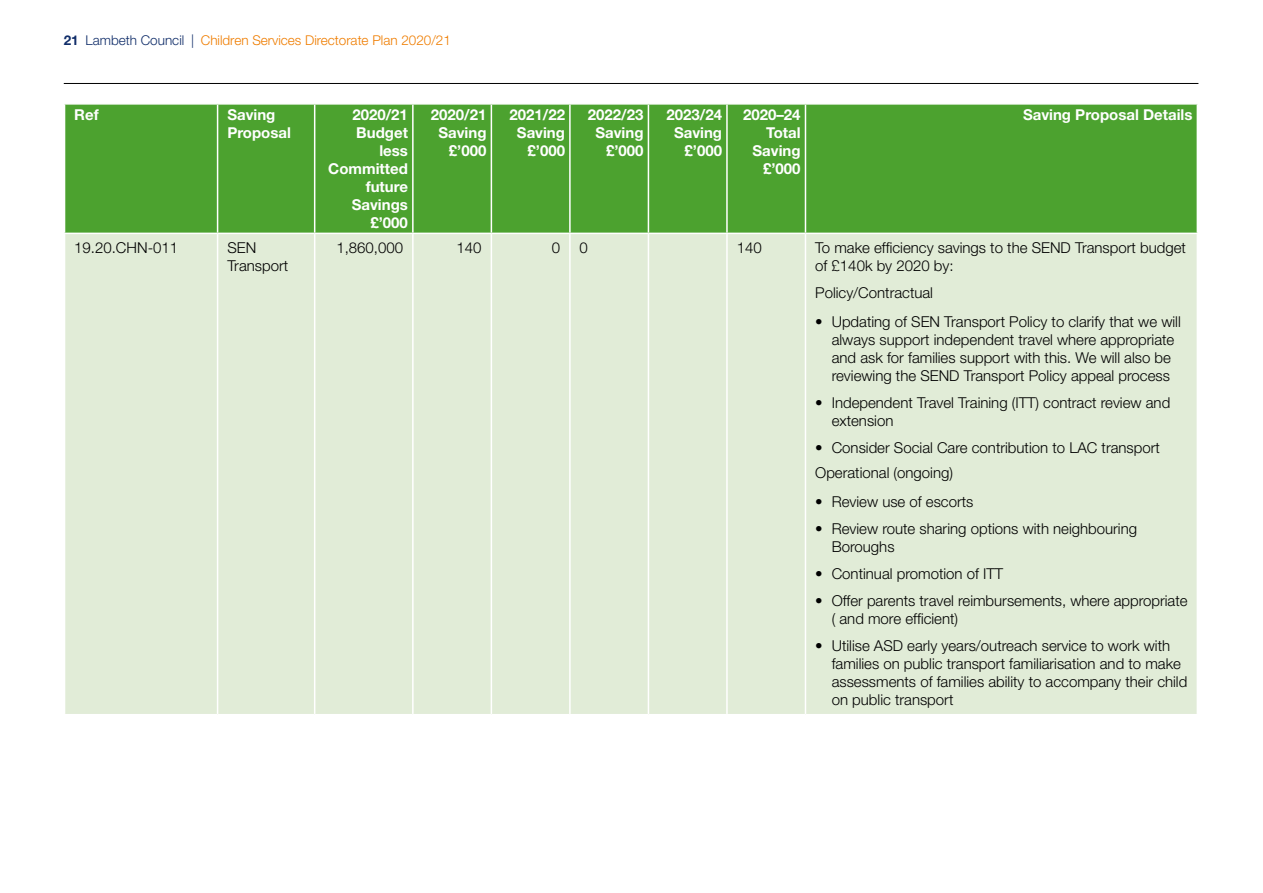
<style>
.page{position:relative;width:1263px;height:893px;background:#fff}
.page>*{position:absolute;margin:0;border:0;box-sizing:border-box;transform-origin:0 0}
.Table_text{font:300 15px/18px "Helvetica Neue";color:#000}
.Table_heads{font:700 15px/18px "Helvetica Neue";color:#fff;text-align:right}
.t1{font:300 13.5px "Helvetica Neue";color:#ef7d00}
.s1{font-weight:700;color:#102d69}
.s2{color:#102d69}
</style>
<div class="page">
<div style="left:65px;top:105px;width:1131px;height:128px;background:#4ca22f"></div>
<div style="left:65px;top:234px;width:1131px;height:480px;background:#e1ecd7"></div>
<hr style="left:217px;top:105px;width:1px;height:128px;background:#fff">
<hr style="left:314px;top:105px;width:1px;height:128px;background:#fff">
<hr style="left:412px;top:105px;width:2px;height:128px;background:#fff">
<hr style="left:491px;top:105px;width:1px;height:128px;background:#fff">
<hr style="left:569px;top:105px;width:2px;height:128px;background:#fff">
<hr style="left:648px;top:105px;width:1px;height:128px;background:#fff">
<hr style="left:726px;top:105px;width:2px;height:128px;background:#fff">
<hr style="left:805px;top:105px;width:1px;height:128px;background:#fff">
<hr style="left:217px;top:234px;width:1px;height:480px;background:#fff">
<hr style="left:314px;top:234px;width:1px;height:480px;background:#fff">
<hr style="left:412px;top:234px;width:2px;height:480px;background:#fff">
<hr style="left:491px;top:234px;width:1px;height:480px;background:#fff">
<hr style="left:569px;top:234px;width:2px;height:480px;background:#fff">
<hr style="left:648px;top:234px;width:1px;height:480px;background:#fff">
<hr style="left:726px;top:234px;width:2px;height:480px;background:#fff">
<hr style="left:805px;top:234px;width:1px;height:480px;background:#fff">
<hr style="left:64px;top:83px;width:1134px;height:1px;background:#000">
<p class="t1" style="left:64px;top:32px;width:389px"><span class="s1">21</span> <span class="s2">Lambeth Council |</span> Children Services Directorate Plan 2020/21</p>
<p class="Table_heads" style="left:74px;top:106px;width:26px">Ref</p>
<p class="Table_heads" style="left:227px;top:106px;width:65px;text-align:left">Saving<br>Proposal</p>
<p class="Table_heads" style="left:328px;top:106px;width:81px">2020/21<br>Budget less<br>Committed future<br>Savings £’000</p>
<p class="Table_heads" style="left:431px;top:106px;width:57px">2020/21<br>Saving £’000</p>
<p class="Table_heads" style="left:509px;top:106px;width:57px">2021/22<br>Saving £’000</p>
<p class="Table_heads" style="left:588px;top:106px;width:57px">2022/23<br>Saving £’000</p>
<p class="Table_heads" style="left:666px;top:106px;width:57px">2023/24<br>Saving £’000</p>
<p class="Table_heads" style="left:743px;top:106px;width:59px">2020–24<br>Total<br>Saving £’000</p>
<p class="Table_heads" style="left:1023px;top:106px;width:171px">Saving Proposal Details</p>
<p class="Table_text" style="left:74px;top:239px;width:105px">19.20.CHN-011</p>
<p class="Table_text" style="left:227px;top:239px;width:62px">SEN<br>Transport</p>
<p class="Table_text" style="left:336px;top:239px;width:68px">1,860,000</p>
<p class="Table_text" style="left:457px;top:239px;width:27px">140</p>
<p class="Table_text" style="left:552px;top:239px;width:10px">0</p>
<p class="Table_text" style="left:580px;top:239px;width:10px">0</p>
<p class="Table_text" style="left:737px;top:239px;width:27px">140</p>
<p class="Table_text" style="left:815px;top:239px;width:372px">To make efficiency savings to the SEND Transport budget of £140k by 2020 by:</p>
<p class="Table_text" style="left:815px;top:284px;width:119px">Policy/Contractual</p>
<p class="Table_text" style="left:832px;top:312px;width:350px;text-indent:-16px">• Updating of SEN Transport Policy to clarify that we will always support independent travel where appropriate and ask for families support with this. We will also be reviewing the SEND Transport Policy appeal process</p>
<p class="Table_text" style="left:832px;top:393px;width:340px;text-indent:-16px">• Independent Travel Training (ITT) contract review and extension</p>
<p class="Table_text" style="left:815px;top:438px;width:346px">• Consider Social Care contribution to LAC transport</p>
<p class="Table_text" style="left:815px;top:464px;width:139px">Operational (ongoing)</p>
<p class="Table_text" style="left:815px;top:492px;width:160px">• Review use of escorts</p>
<p class="Table_text" style="left:832px;top:519px;width:307px;text-indent:-16px">• Review route sharing options with neighbouring<br>Boroughs</p>
<p class="Table_text" style="left:815px;top:564px;width:189px">• Continual promotion of ITT</p>
<p class="Table_text" style="left:832px;top:591px;width:357px;text-indent:-16px">• Offer parents travel reimbursements, where appropriate ( and more efficient)</p>
<p class="Table_text" style="left:832px;top:636px;width:357px;text-indent:-16px">• Utilise ASD early years/outreach service to work with families on public transport familiarisation and to make assessments of families ability to accompany their child on public transport</p>
</div>
